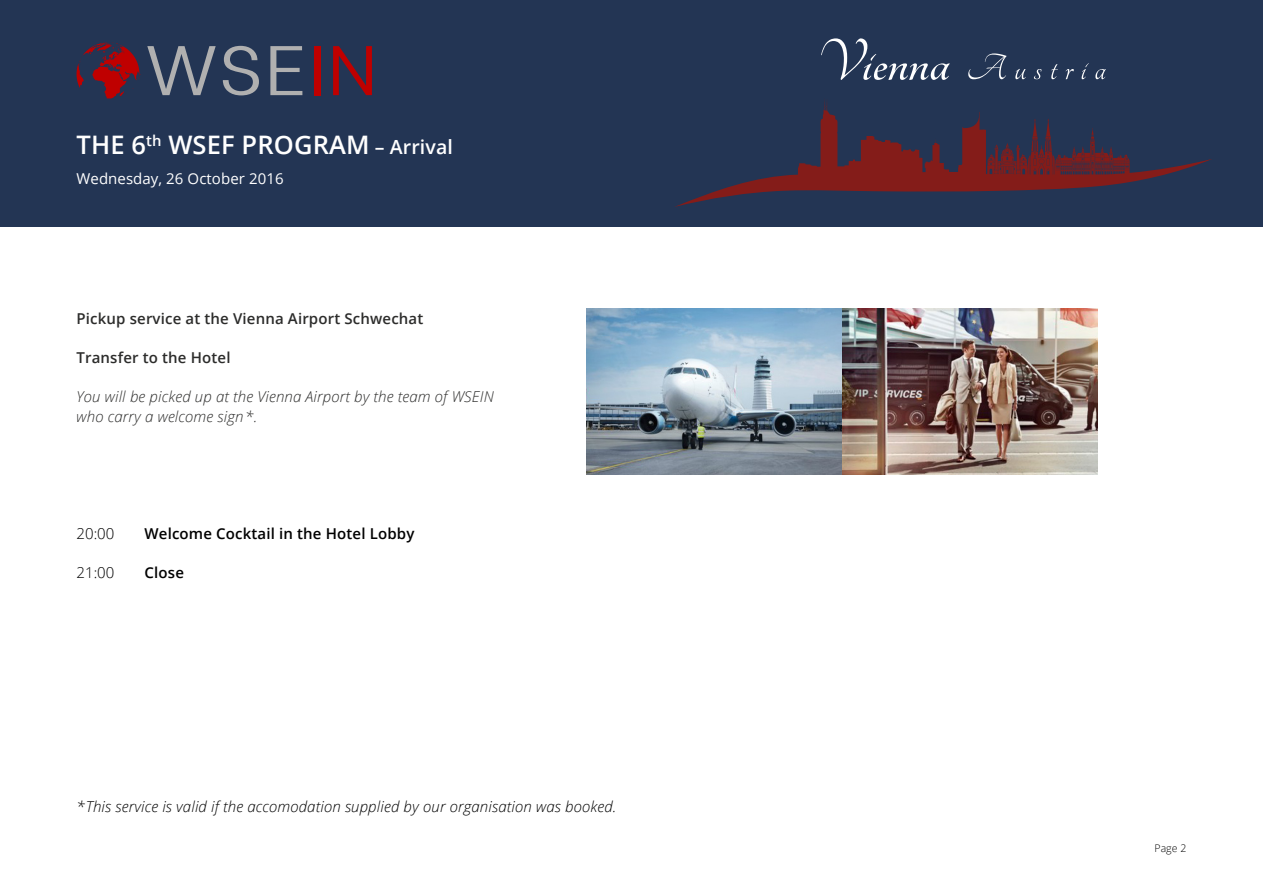
<style>
.page{position:relative;width:1263px;height:893px;background:#fff}
.page>*{position:absolute;margin:0;border:0;box-sizing:border-box;transform-origin:0 0}
.t1{font:600 25.5px "Open Sans";letter-spacing:.005em;color:#fff}
.t2{font:italic 300 15px/19.5px "Open Sans";letter-spacing:.01em;color:#2c2c2b}
.t3{font:italic 300 15px "Open Sans";letter-spacing:.01em;color:#000}
.t4{font:600 15px "Open Sans";letter-spacing:.01em;color:#2c2c2b}
.t5{font:600 15px "Open Sans";letter-spacing:.01em;color:#000}
.t6{font:15px "Open Sans";letter-spacing:.005em;color:#fff}
.t7{font:300 15px "Open Sans";color:#000}
.t8{font:300 10.5px "Open Sans";color:#000}
.s1{font-size:19.5px}
</style>
<div class="page">
<div style="left:0;top:0;width:1263px;height:227px;background:#233554"></div>
<svg style="left:77px;top:43px;width:62px;height:56px"></svg>
<svg style="left:147px;top:46px;width:69px;height:49px"></svg>
<svg style="left:223px;top:46px;width:36px;height:49px"></svg>
<svg style="left:270px;top:46px;width:32px;height:49px"></svg>
<div style="left:315px;top:46px;width:6px;height:49px;background:#bf0000"></div>
<svg style="left:333px;top:46px;width:39px;height:49px"></svg>
<svg style="left:821px;top:38px;width:129px;height:42px"></svg>
<svg style="left:968px;top:53px;width:38px;height:26px"></svg>
<svg style="left:1015px;top:69px;width:11px;height:10px"></svg>
<svg style="left:1034px;top:69px;width:7px;height:10px"></svg>
<svg style="left:1051px;top:64px;width:7px;height:15px"></svg>
<svg style="left:1066px;top:69px;width:8px;height:10px"></svg>
<svg style="left:1081px;top:63px;width:8px;height:16px"></svg>
<svg style="left:1095px;top:69px;width:11px;height:10px"></svg>
<svg style="left:675px;top:100px;width:537px;height:107px"></svg>
<img style="left:587px;top:309px;width:510px;height:166px">
<h1 class="t1" style="left:77px;top:127px;width:378px">THE 6<sup>th</sup> WSEF PROGRAM <span class="s1">– Arrival</span></h1>
<p class="t6" style="left:77px;top:168px;width:209px">Wednesday, 26 October 2016</p>
<p class="t4" style="left:77px;top:308px;width:348px">Pickup service at the Vienna Airport Schwechat</p>
<p class="t4" style="left:77px;top:347px;width:156px">Transfer to the Hotel</p>
<p class="t2" style="left:77px;top:386px;width:419px">You will be picked up at the Vienna Airport by the team of WSEIN who carry a welcome sign*.</p>
<p class="t7" style="left:77px;top:523px;width:39px">20:00</p>
<p class="t5" style="left:145px;top:523px;width:271px">Welcome Cocktail in the Hotel Lobby</p>
<p class="t7" style="left:77px;top:562px;width:39px">21:00</p>
<p class="t5" style="left:145px;top:562px;width:41px">Close</p>
<p class="t3" style="left:77px;top:796px;width:541px">*This service is valid if the accomodation supplied by our organisation was booked.</p>
<p class="t8" style="left:1154px;top:841px;width:33px">Page 2</p>
</div>
